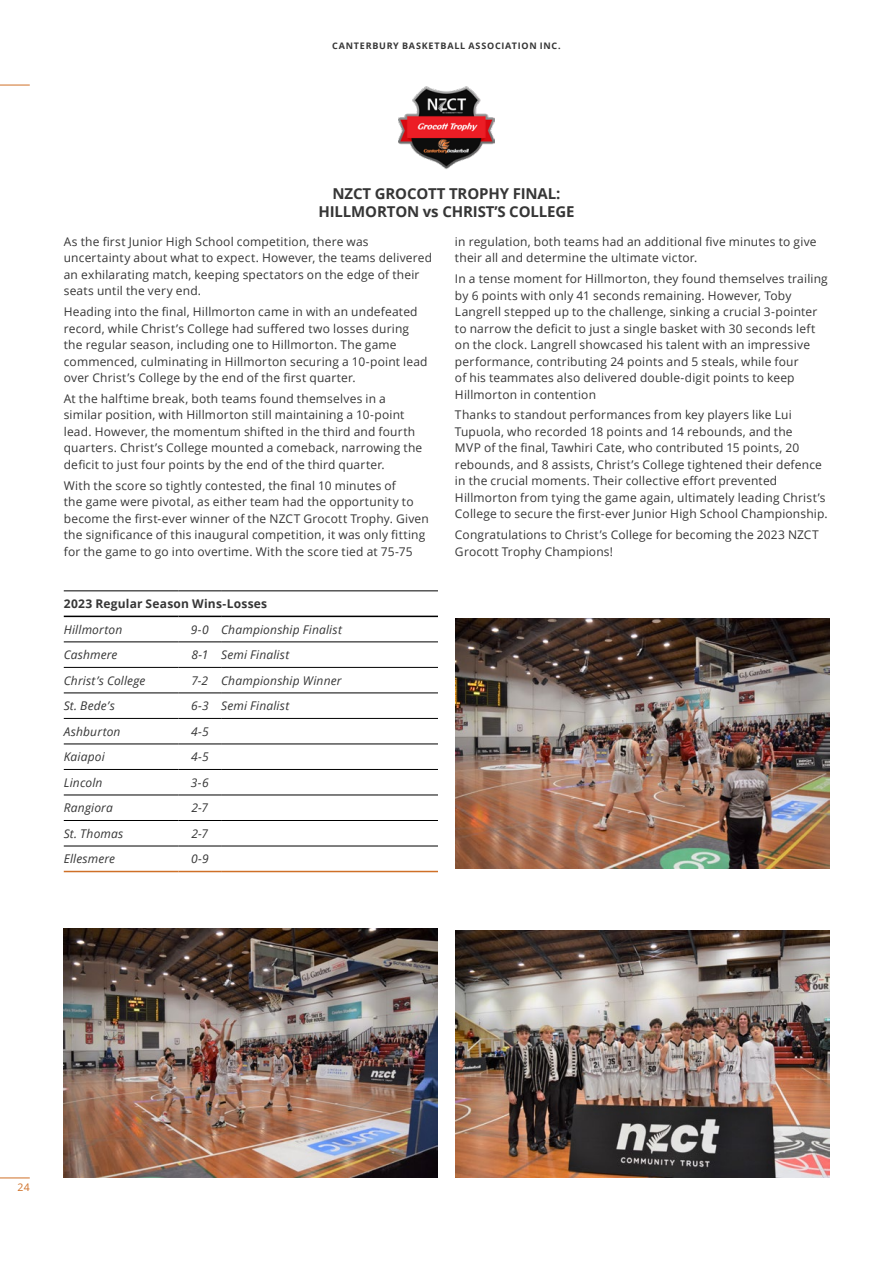
<style>
.page{position:relative;width:893px;height:1263px;background:#fff}
.page>*{position:absolute;margin:0;border:0;box-sizing:border-box;transform-origin:0 0}
.t1{font:700 15px/18px "Open Sans";letter-spacing:-.01em;color:#363636;text-align:center}
.t2{font:12px/16.5px "Open Sans";letter-spacing:.015em;color:#363636}
.t3{font:italic 12px "Open Sans";letter-spacing:.015em;color:#363636}
.t4{font:700 12px "Open Sans";letter-spacing:.02em;color:#363636}
.t5{font:10.5px "Open Sans";color:#cf7027}
.t6{font:700 9px "Open Sans";letter-spacing:.085em;color:#363636}
</style>
<div class="page">
<img style="left:398px;top:86px;width:97px;height:83px">
<hr style="left:0;top:1177px;width:30px;height:1px;background:#cf7027">
<hr style="left:0;top:85px;width:30px;height:1px;background:#cf7027">
<hr style="left:64px;top:642px;width:115px;height:1px;background:#000">
<hr style="left:179px;top:642px;width:42px;height:1px;background:#000">
<hr style="left:221px;top:642px;width:217px;height:1px;background:#000">
<hr style="left:64px;top:667px;width:115px;height:1px;background:#000">
<hr style="left:179px;top:667px;width:42px;height:1px;background:#000">
<hr style="left:221px;top:667px;width:217px;height:1px;background:#000">
<hr style="left:64px;top:693px;width:115px;height:1px;background:#000">
<hr style="left:179px;top:693px;width:42px;height:1px;background:#000">
<hr style="left:221px;top:693px;width:217px;height:1px;background:#000">
<hr style="left:64px;top:718px;width:115px;height:1px;background:#000">
<hr style="left:179px;top:718px;width:42px;height:1px;background:#000">
<hr style="left:221px;top:718px;width:217px;height:1px;background:#000">
<hr style="left:64px;top:744px;width:115px;height:1px;background:#000">
<hr style="left:179px;top:744px;width:42px;height:1px;background:#000">
<hr style="left:221px;top:744px;width:217px;height:1px;background:#000">
<hr style="left:64px;top:591px;width:115px;height:1px;background:#000">
<hr style="left:179px;top:591px;width:42px;height:1px;background:#000">
<hr style="left:221px;top:591px;width:217px;height:1px;background:#000">
<hr style="left:64px;top:616px;width:115px;height:1px;background:#000">
<hr style="left:179px;top:616px;width:42px;height:1px;background:#000">
<hr style="left:221px;top:616px;width:217px;height:1px;background:#000">
<hr style="left:64px;top:795px;width:115px;height:1px;background:#000">
<hr style="left:179px;top:795px;width:42px;height:1px;background:#000">
<hr style="left:221px;top:795px;width:217px;height:1px;background:#000">
<hr style="left:64px;top:820px;width:115px;height:1px;background:#000">
<hr style="left:179px;top:820px;width:42px;height:1px;background:#000">
<hr style="left:221px;top:820px;width:217px;height:1px;background:#000">
<hr style="left:64px;top:846px;width:115px;height:1px;background:#000">
<hr style="left:179px;top:846px;width:42px;height:1px;background:#000">
<hr style="left:221px;top:846px;width:217px;height:1px;background:#000">
<hr style="left:64px;top:769px;width:115px;height:1px;background:#000">
<hr style="left:179px;top:769px;width:42px;height:1px;background:#000">
<hr style="left:221px;top:769px;width:217px;height:1px;background:#000">
<hr style="left:64px;top:871px;width:115px;height:1px;background:#cf7027">
<hr style="left:179px;top:871px;width:42px;height:1px;background:#cf7027">
<hr style="left:221px;top:871px;width:217px;height:1px;background:#cf7027">
<img style="left:455px;top:618px;width:374px;height:250px">
<img style="left:455px;top:930px;width:374px;height:248px">
<img style="left:64px;top:928px;width:374px;height:250px">
<p class="t6" style="left:332px;top:39px;width:230px">CANTERBURY BASKETBALL ASSOCIATION INC.</p>
<p class="t1" style="left:318px;top:184px;width:258px">NZCT GROCOTT TROPHY FINAL:<br>HILLMORTON vs CHRIST’S COLLEGE</p>
<p class="t2" style="left:64px;top:233px;width:370px">As the first Junior High School competition, there was uncertainty about what to expect. However, the teams delivered an exhilarating match, keeping spectators on the edge of their seats until the very end.</p>
<p class="t2" style="left:64px;top:303px;width:365px">Heading into the final, Hillmorton came in with an undefeated record, while Christ’s College had suffered two losses during the regular season, including one to Hillmorton. The game commenced, culminating in Hillmorton securing a 10-point lead over Christ’s College by the end of the first quarter.</p>
<p class="t2" style="left:64px;top:390px;width:360px">At the halftime break, both teams found themselves in a similar position, with Hillmorton still maintaining a 10-point lead. However, the momentum shifted in the third and fourth quarters. Christ’s College mounted a comeback, narrowing the deficit to just four points by the end of the third quarter.</p>
<p class="t2" style="left:64px;top:477px;width:367px">With the score so tightly contested, the final 10 minutes of<br>the game were pivotal, as either team had the opportunity to become the first-ever winner of the NZCT Grocott Trophy. Given the significance of this inaugural competition, it was only fitting for the game to go into overtime. With the score tied at 75-75</p>
<p class="t2" style="left:455px;top:233px;width:363px">in regulation, both teams had an additional five minutes to give their all and determine the ultimate victor.</p>
<p class="t2" style="left:455px;top:270px;width:374px">In a tense moment for Hillmorton, they found themselves trailing by 6 points with only 41 seconds remaining. However, Toby Langrell stepped up to the challenge, sinking a crucial 3-pointer to narrow the deficit to just a single basket with 30 seconds left on the clock. Langrell showcased his talent with an impressive performance, contributing 24 points and 5 steals, while four<br>of his teammates also delivered double-digit points to keep Hillmorton in contention</p>
<p class="t2" style="left:455px;top:406px;width:374px">Thanks to standout performances from key players like Lui Tupuola, who recorded 18 points and 14 rebounds, and the<br>MVP of the final, Tawhiri Cate, who contributed 15 points, 20 rebounds, and 8 assists, Christ’s College tightened their defence in the crucial moments. Their collective effort prevented Hillmorton from tying the game again, ultimately leading Christ’s College to secure the first-ever Junior High School Championship.</p>
<p class="t2" style="left:455px;top:526px;width:365px">Congratulations to Christ’s College for becoming the 2023 NZCT<br>Grocott Trophy Champions!</p>
<p class="t4" style="left:64px;top:595px;width:205px">2023 Regular Season Wins-Losses</p>
<p class="t3" style="left:64px;top:621px;width:60px">Hillmorton</p>
<p class="t3" style="left:191px;top:621px;width:153px">9-0 Championship Finalist</p>
<p class="t3" style="left:64px;top:647px;width:55px">Cashmere</p>
<p class="t3" style="left:191px;top:647px;width:99px">8-1 Semi Finalist</p>
<p class="t3" style="left:64px;top:672px;width:83px">Christ’s College</p>
<p class="t3" style="left:192px;top:672px;width:152px">7-2 Championship Winner</p>
<p class="t3" style="left:64px;top:698px;width:53px">St. Bede’s</p>
<p class="t3" style="left:191px;top:698px;width:100px">6-3 Semi Finalist</p>
<p class="t3" style="left:64px;top:723px;width:58px">Ashburton</p>
<p class="t3" style="left:191px;top:723px;width:19px">4-5</p>
<p class="t3" style="left:64px;top:749px;width:42px">Kaiapoi</p>
<p class="t3" style="left:191px;top:749px;width:19px">4-5</p>
<p class="t3" style="left:64px;top:774px;width:40px">Lincoln</p>
<p class="t3" style="left:191px;top:774px;width:19px">3-6</p>
<p class="t3" style="left:64px;top:800px;width:51px">Rangiora</p>
<p class="t3" style="left:192px;top:800px;width:18px">2-7</p>
<p class="t3" style="left:64px;top:825px;width:61px">St. Thomas</p>
<p class="t3" style="left:192px;top:825px;width:18px">2-7</p>
<p class="t3" style="left:64px;top:851px;width:53px">Ellesmere</p>
<p class="t3" style="left:191px;top:851px;width:19px">0-9</p>
<p class="t5" style="left:18px;top:1180px;width:14px">24</p>
</div>
